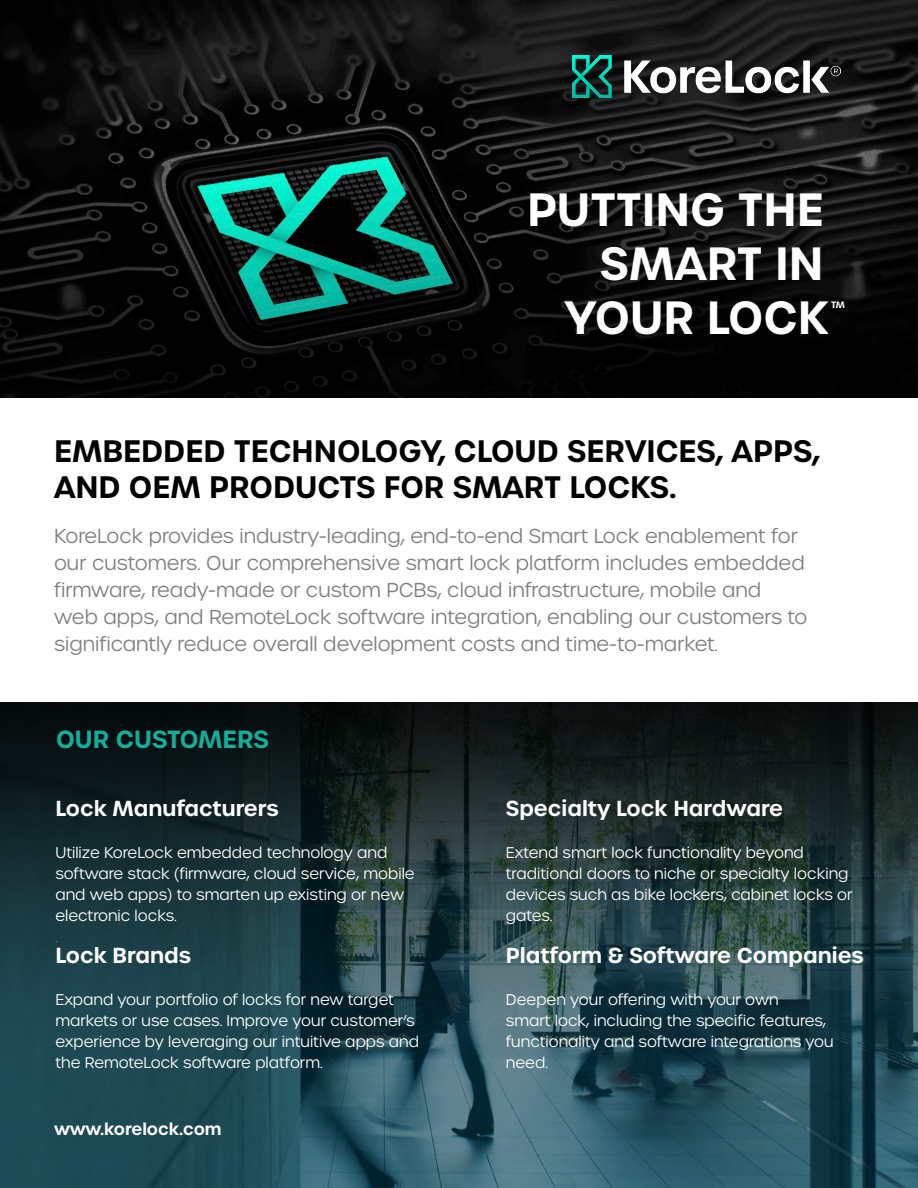
<style>
.page{position:relative;width:918px;height:1188px;background:#fff}
.page>*{position:absolute;margin:0;border:0;box-sizing:border-box;transform-origin:0 0}
.Product_Name_P{font:600 45px/54px "Urbane";color:#fff;text-align:right}
.t1{font:600 30px/36px "Urbane";color:#000}
.Product_Name_P-2{font:600 24px "Urbane";color:#13af9b}
.t2{font:600 21px "Urbane";color:#fff}
.t3{font:300 19.5px/27px "Urbane";color:#808080}
.t4{font:600 16.5px "Urbane";color:#fff}
.t5{font:300 15px/21px "Urbane";color:#fff}
.t6{font:300 13.5px "Urbane";color:#808080}
.t7{font:600 9px "Urbane";color:#fff}
</style>
<div class="page">
<img style="left:0;top:1163px;width:918px;height:25px">
<img style="left:0;top:702px;width:918px;height:461px">
<img style="left:0;top:0;width:918px;height:398px">
<img style="left:572px;top:55px;width:269px;height:42px">
<p class="Product_Name_P" style="left:527px;top:183px;width:303px">PUTTING THE<br>SMART IN<br>YOUR LOCK</p>
<p class="t7" style="left:831px;top:298px;width:15px">TM</p>
<p class="t1" style="left:54px;top:433px;width:768px">EMBEDDED TECHNOLOGY, CLOUD SERVICES, APPS,<br>AND OEM PRODUCTS FOR SMART LOCKS.</p>
<p class="t3" style="left:54px;top:522px;width:755px">KoreLock provides industry-leading, end-to-end Smart Lock enablement for our customers. Our comprehensive smart lock platform includes embedded firmware, ready-made or custom PCBs, cloud infrastructure, mobile and web apps, and RemoteLock software integration, enabling our customers to significantly reduce overall development costs and time-to-market.</p>
<p class="Product_Name_P-2" style="left:56px;top:723px;width:214px">OUR CUSTOMERS</p>
<p class="t2" style="left:55px;top:794px;width:225px">Lock Manufacturers</p>
<p class="t5" style="left:55px;top:842px;width:361px">Utilize KoreLock embedded technology and software stack (firmware, cloud service, mobile and web apps) to smarten up existing or new electronic locks.</p>
<p class="t6" style="left:55px;top:928px;width:4px">.</p>
<p class="t2" style="left:55px;top:941px;width:137px">Lock Brands</p>
<p class="t5" style="left:55px;top:989px;width:365px">Expand your portfolio of locks for new target markets or use cases. Improve your customer’s experience by leveraging our intuitive apps and the RemoteLock software platform.</p>
<p class="t4" style="left:54px;top:1117px;width:169px">www.korelock.com</p>
<p class="t2" style="left:506px;top:794px;width:279px">Specialty Lock Hardware</p>
<p class="t5" style="left:506px;top:842px;width:348px">Extend smart lock functionality beyond traditional doors to niche or specialty locking devices such as bike lockers, cabinet locks or gates.</p>
<p class="t2" style="left:506px;top:941px;width:359px">Platform &amp; Software Companies</p>
<p class="t5" style="left:506px;top:989px;width:329px">Deepen your offering with your own<br>smart lock, including the specific features, functionality and software integrations you need.</p>
</div>
